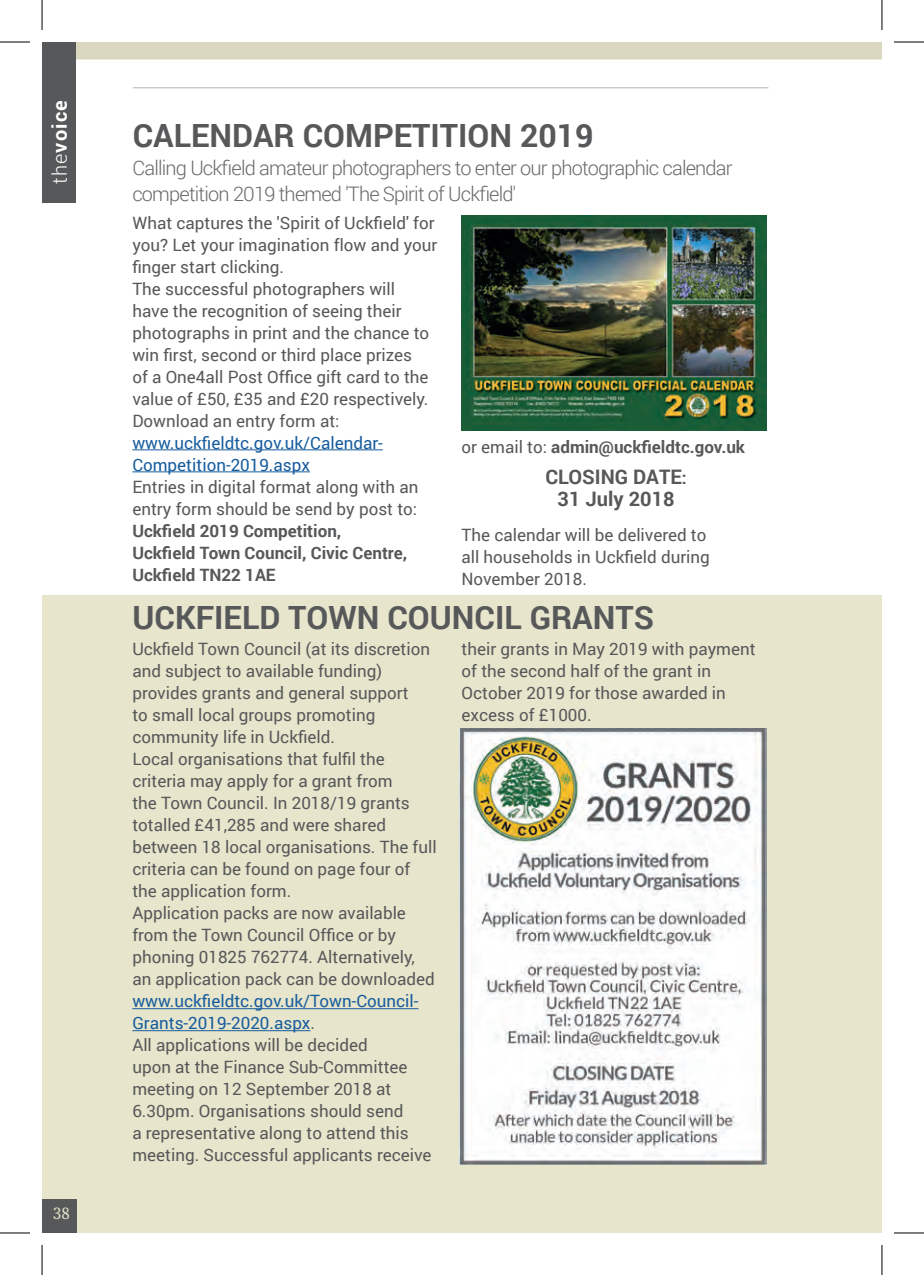
<style>
.page{position:relative;width:924px;height:1275px;background:#fff}
.page>*{position:absolute;margin:0;border:0;box-sizing:border-box;transform-origin:0 0}
.t1{font:700 32px "Roboto";color:#57585a}
.t2{font:300 20px/26px "Roboto";letter-spacing:-.04em;color:#69696c}
.t3{font:700 20px/22px "Roboto";color:#57585a;text-align:center}
.t4{font:700 20px "Roboto";letter-spacing:.06em;color:#fff}
.t5{font:17px/22px "Roboto";color:#57585a}
.t6{font:700 17px/22px "Roboto";color:#57585a}
.t7{font:17px/22px "Roboto";color:#175d9e}
.t8{font:17px "Source Serif Pro";color:#e7e5cb}
.s1{font-weight:300}
.s2{font-weight:400}
.s3{font-size:17px}
.s4{color:#175d9e}
</style>
<div class="page">
<div style="left:42px;top:595px;width:839px;height:638px;background:#e7e5cb"></div>
<hr style="left:133px;top:87px;width:635px;height:1px;background:#c7c8ca">
<div style="left:42px;top:1199px;width:35px;height:34px;background:#57585a"></div>
<div style="left:75px;top:42px;width:806px;height:17px;background:#d9d7bf"></div>
<div style="left:42px;top:42px;width:33px;height:160px;background:#57585a"></div>
<hr style="left:132px;top:1008px;width:286px;height:1px;background:#175d9e">
<hr style="left:132px;top:1030px;width:178px;height:1px;background:#175d9e">
<img style="left:459px;top:728px;width:307px;height:437px">
<hr style="left:132px;top:449px;width:250px;height:1px;background:#175d9e">
<hr style="left:132px;top:471px;width:178px;height:1px;background:#175d9e">
<img style="left:461px;top:215px;width:305px;height:215px">
<hr style="left:0;top:42px;width:30px;height:1px;background:#000">
<hr style="left:893px;top:42px;width:30px;height:1px;background:#000">
<hr style="left:0;top:1232px;width:30px;height:1px;background:#000">
<hr style="left:893px;top:1232px;width:30px;height:1px;background:#000">
<hr style="left:42px;top:0;width:1px;height:30px;background:#000">
<hr style="left:42px;top:1245px;width:1px;height:30px;background:#000">
<hr style="left:881px;top:0;width:1px;height:30px;background:#000">
<hr style="left:881px;top:1245px;width:1px;height:30px;background:#000">
<p class="t4" style="left:45px;top:184px;width:86px;rotate:-90deg"><span class="s1">the</span>voice</p>
<p class="t8" style="left:53px;top:1201px;width:18px">38</p>
<h1 class="t1" style="left:133px;top:113px;width:462px">CALENDAR COMPETITION 2019</h1>
<p class="t2" style="left:132px;top:154px;width:601px">Calling Uckfield amateur photographers to enter our photographic calendar competition 2019 themed 'The Spirit of Uckfield'</p>
<p class="t5" style="left:132px;top:211px;width:306px">What captures the 'Spirit of Uckfield' for you? Let your imagination flow and your finger start clicking.<br>The successful photographers will<br>have the recognition of seeing their photographs in print and the chance to win first, second or third place prizes<br>of a One4all Post Office gift card to the value of £50, £35 and £20 respectively.<br>Download an entry form at:</p>
<p class="t7" style="left:132px;top:431px;width:252px">www.uckfieldtc.gov.uk/Calendar-<br>Competition-2019.aspx</p>
<p class="t5" style="left:132px;top:475px;width:287px">Entries in digital format along with an entry form should be send by post to:</p>
<p class="t6" style="left:132px;top:519px;width:276px">Uckfield 2019 Competition,<br>Uckfield Town Council, Civic Centre,<br>Uckfield TN22 1AE</p>
<p class="t6" style="left:461px;top:435px;width:285px"><span class="s2">or email to:</span> admin@uckfieldtc.gov.uk</p>
<p class="t3" style="left:545px;top:465px;width:143px">CLOSING DATE<span class="s3">:<br></span>31 July 2018</p>
<p class="t5" style="left:461px;top:523px;width:250px">The calendar will be delivered to all households in Uckfield during<br>November 2018.</p>
<h1 class="t1" style="left:132px;top:595px;width:522px">UCKFIELD TOWN COUNCIL GRANTS</h1>
<p class="t5" style="left:132px;top:637px;width:306px">Uckfield Town Council (at its discretion and subject to available funding) provides grants and general support<br>to small local groups promoting community life in Uckfield.<br>Local organisations that fulfil the criteria may apply for a grant from<br>the Town Council. In 2018/19 grants totalled £41,285 and were shared between 18 local organisations. The full criteria can be found on page four of the application form.<br>Application packs are now available from the Town Council Office or by phoning 01825 762774. Alternatively, an application pack can be downloaded</p>
<p class="t5" style="left:132px;top:989px;width:300px"><span class="s4">www.uckfieldtc.gov.uk/Town-Council-Grants-2019-2020.aspx</span>.<br>All applications will be decided<br>upon at the Finance Sub-Committee meeting on 12 September 2018 at 6.30pm. Organisations should send<br>a representative along to attend this meeting. Successful applicants receive</p>
<p class="t5" style="left:461px;top:637px;width:295px">their grants in May 2019 with payment of the second half of the grant in<br>October 2019 for those awarded in excess of £1000.</p>
</div>
